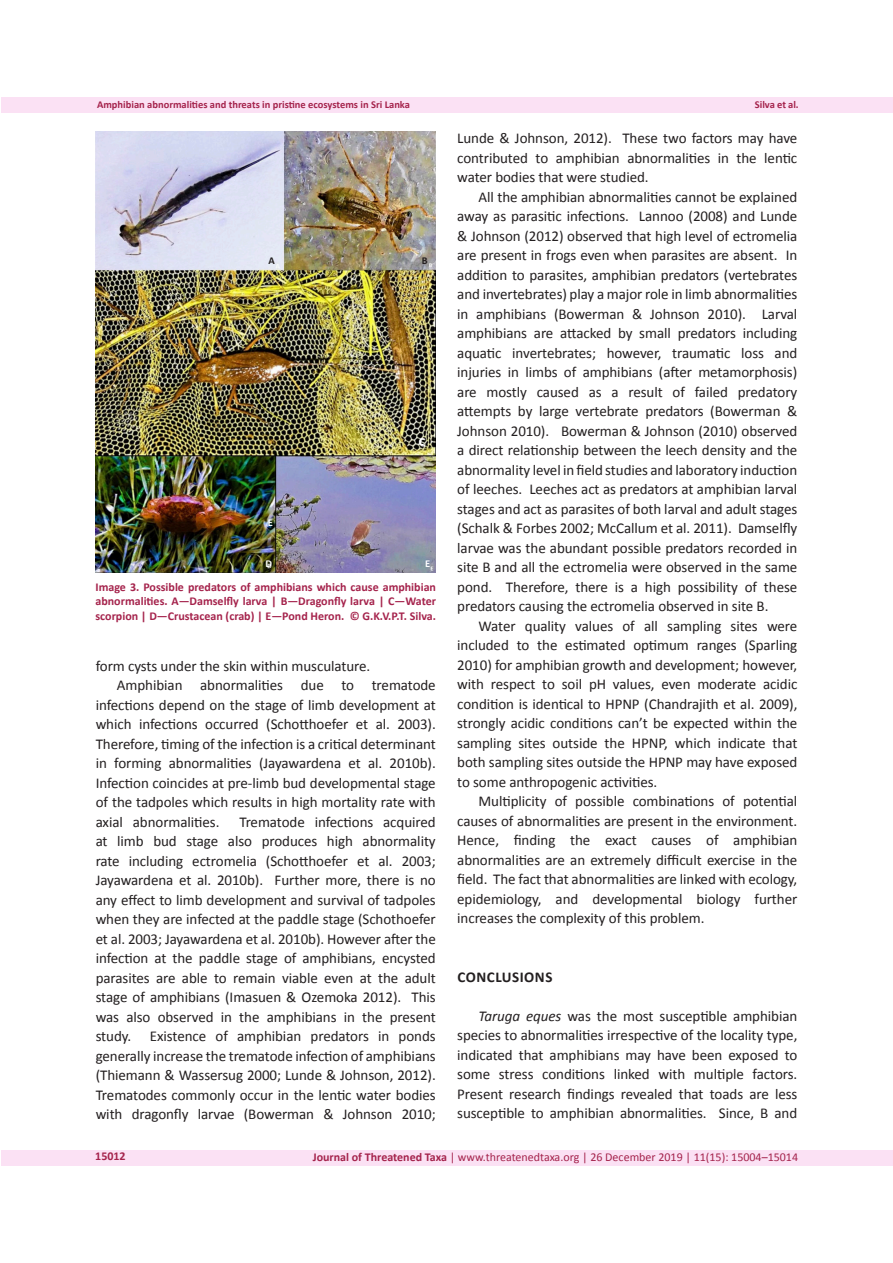
<style>
.page{position:relative;width:893px;height:1263px;background:#fff}
.page>*{position:absolute;margin:0;border:0;box-sizing:border-box;transform-origin:0 0}
.t1{font:15px/19.5px "Calibri";letter-spacing:-.005em;color:#231f20;text-align:justify}
.t2{font:700 15px "Calibri";letter-spacing:.035em;color:#231f20}
.t3{font:700 12px/14.4px "Calibri";color:#a5234c;text-align:justify}
.t4{font:12px "Calibri 2";color:#a5234c}
.t5{font:12px "Calibri Bold 2";color:#a5234c}
.t6{font:700 10.5px "Calibri";color:#a5234c}
.t7{font:10.5px "Calibri Bold 2";color:#fff}
.t8{font:10.5px "Calibri Bold 2";color:#231f20}
.t9{font:700 10.5px "Calibri";color:#231f20}
.s1{font-style:italic}
.s2{font-family:"Calibri Bold 2"}
</style>
<div class="page">
<div style="left:1px;top:97px;width:891px;height:15px;background:#fbe1f4"></div>
<div style="left:1px;top:1150px;width:892px;height:16px;background:#fbe1f4"></div>
<img style="left:96px;top:132px;width:339px;height:440px">
<p class="t6" style="left:97px;top:98px;width:314px">Amphibian abnormalities and threats in pristine ecosystems in Sri Lanka</p>
<p class="t6" style="left:755px;top:98px;width:45px">Silva et al.</p>
<p class="t8" style="left:269px;top:254px;width:8px">A</p>
<p class="t7" style="left:268px;top:516px;width:7px">E</p>
<p class="t7" style="left:265px;top:557px;width:8px">D</p>
<p class="t9" style="left:422px;top:254px;width:7px">B</p>
<p class="t7" style="left:419px;top:435px;width:7px">C</p>
<p class="t7" style="left:425px;top:557px;width:7px">E</p>
<p class="t3" style="left:96px;top:580px;width:342px">Image 3. Possible predators of amphibians which cause amphibian abnormalities. A—Damselfly larva | B—Dragonfly larva | C—Water scorpion | D—Crustacean (crab) | E—Pond Heron. © G.K.V.P.T. Silva.</p>
<p class="t1" style="left:96px;top:656px;width:276px">form cysts under the skin within musculature.</p>
<p class="t1" style="left:96px;top:675px;width:342px;text-indent:21px">Amphibian abnormalities due to trematode infections depend on the stage of limb development at which infections occurred (Schotthoefer et al. 2003).<br>Therefore, timing of the infection is a critical determinant in forming abnormalities (Jayawardena et al. 2010b).<br>Infection coincides at pre-limb bud developmental stage of the tadpoles which results in high mortality rate with axial abnormalities.</p>
<p class="t1" style="left:96px;top:812px;width:342px;text-indent:144px">Trematode infections acquired at limb bud stage also produces high abnormality rate including ectromelia (Schotthoefer et al. 2003; Jayawardena et al. 2010b). Further more, there is no any effect to limb development and survival of tadpoles when they are infected at the paddle stage (Schothoefer et al. 2003; Jayawardena et al. 2010b). However after the infection at the paddle stage of amphibians, encysted parasites are able to remain viable even at the adult stage of amphibians (Imasuen &amp; Ozemoka 2012). This was also observed in the amphibians in the present study. Existence of amphibian predators in ponds generally increase the trematode infection of amphibians (Thiemann &amp; Wassersug 2000; Lunde &amp; Johnson, 2012).<br>Trematodes commonly occur in the lentic water bodies with dragonfly larvae (Bowerman &amp; Johnson 2010;</p>
<p class="t1" style="left:457px;top:128px;width:342px">Lunde &amp; Johnson, 2012). These two factors may have contributed to amphibian abnormalities in the lentic water bodies that were studied.</p>
<p class="t1" style="left:457px;top:187px;width:342px;text-indent:21px">All the amphibian abnormalities cannot be explained away as parasitic infections. Lannoo (2008) and Lunde &amp; Johnson (2012) observed that high level of ectromelia are present in frogs even when parasites are absent. In addition to parasites, amphibian predators (vertebrates and invertebrates) play a major role in limb abnormalities in amphibians (Bowerman &amp; Johnson 2010). Larval amphibians are attacked by small predators including aquatic invertebrates; however, traumatic loss and injuries in limbs of amphibians (after metamorphosis) are mostly caused as a result of failed predatory attempts by large vertebrate predators (Bowerman &amp; Johnson 2010). Bowerman &amp; Johnson (2010) observed a direct relationship between the leech density and the abnormality level in field studies and laboratory induction of leeches. Leeches act as predators at amphibian larval stages and act as parasites of both larval and adult stages (Schalk &amp; Forbes 2002; McCallum et al. 2011). Damselfly larvae was the abundant possible predators recorded in site B and all the ectromelia were observed in the same pond. Therefore, there is a high possibility of these predators causing the ectromelia observed in site B.</p>
<p class="t1" style="left:457px;top:616px;width:342px;text-indent:21px">Water quality values of all sampling sites were included to the estimated optimum ranges (Sparling 2010) for amphibian growth and development; however, with respect to soil pH values, even moderate acidic condition is identical to HPNP (Chandrajith et al. 2009), strongly acidic conditions can’t be expected within the sampling sites outside the HPNP, which indicate that both sampling sites outside the HPNP may have exposed to some anthropogenic activities.</p>
<p class="t1" style="left:457px;top:791px;width:342px;text-indent:21px">Multiplicity of possible combinations of potential causes of abnormalities are present in the environment.<br>Hence, finding the exact causes of amphibian abnormalities are an extremely difficult exercise in the field. The fact that abnormalities are linked with ecology, epidemiology, and developmental biology further increases the complexity of this problem.</p>
<p class="t2" style="left:458px;top:967px;width:96px">CONCLUSIONS</p>
<p class="t1" style="left:457px;top:1006px;width:342px;text-indent:21px"><span class="s1">Taruga eques</span> was the most susceptible amphibian species to abnormalities irrespective of the locality type, indicated that amphibians may have been exposed to some stress conditions linked with multiple factors.<br>Present research findings revealed that toads are less susceptible to amphibian abnormalities. Since, B and</p>
<p class="t5" style="left:95px;top:1149px;width:32px">15012</p>
<p class="t4" style="left:313px;top:1150px;width:487px"><span class="s2">Journal of Threatened Taxa</span> | www.threatenedtaxa.org | 26 December 2019 | 11(15): 15004–15014</p>
</div>
